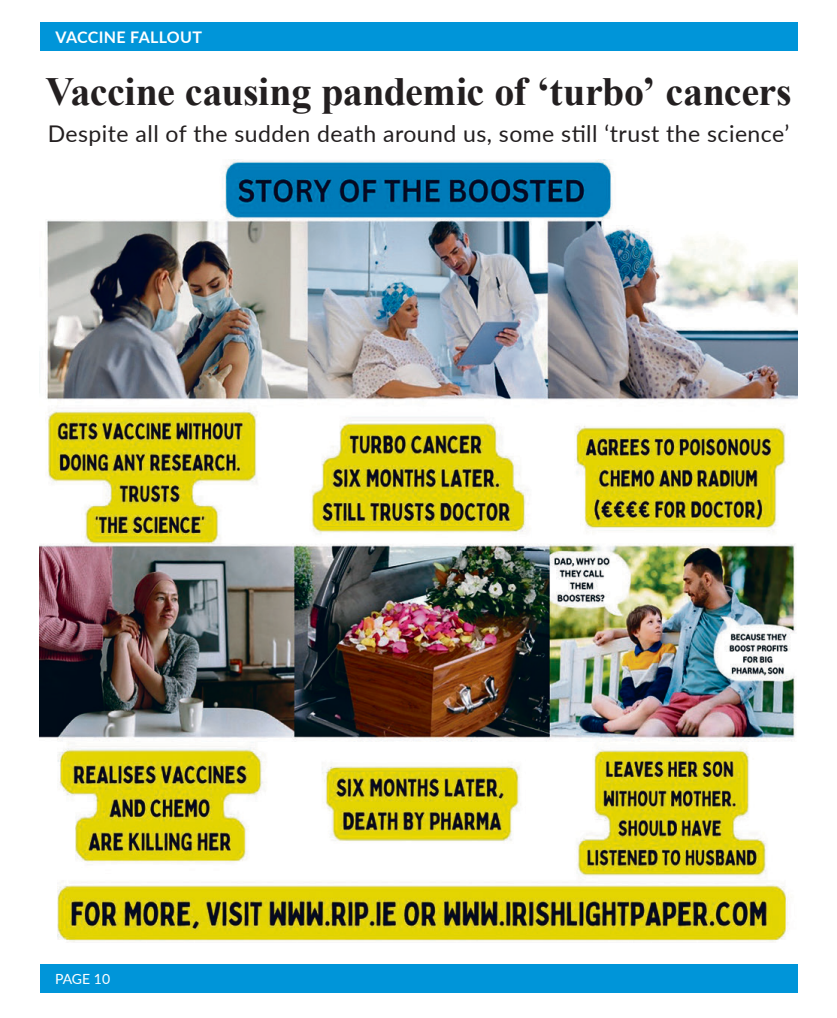
<style>
.page{position:relative;width:837px;height:1018px;background:#fff}
.page>*{position:absolute;margin:0;border:0;box-sizing:border-box;transform-origin:0 0}
.t1{font:700 40px "Times New Roman";letter-spacing:-.015em;color:#231f20}
.t2{font:23px "Lato";letter-spacing:.02em;color:#231f20}
.t3{font:700 16px "Lato";letter-spacing:.02em;color:#fff}
.t4{font:14px "Lato";letter-spacing:-.01em;color:#fff}
</style>
<div class="page">
<div style="left:40px;top:964px;width:757px;height:28px;background:#0095d9"></div>
<div style="left:40px;top:23px;width:757px;height:28px;background:#0095d9"></div>
<img style="left:40px;top:160px;width:757px;height:782px">
<p class="t3" style="left:56px;top:26px;width:148px">VACCINE FALLOUT</p>
<h1 class="t1" style="left:45px;top:64px;width:747px">Vaccine causing pandemic of ‘turbo’ cancers</h1>
<p class="t2" style="left:48px;top:117px;width:742px">Despite all of the sudden death around us, some still ‘trust the science’</p>
<p class="t4" style="left:55px;top:968px;width:57px">PAGE 10</p>
</div>
